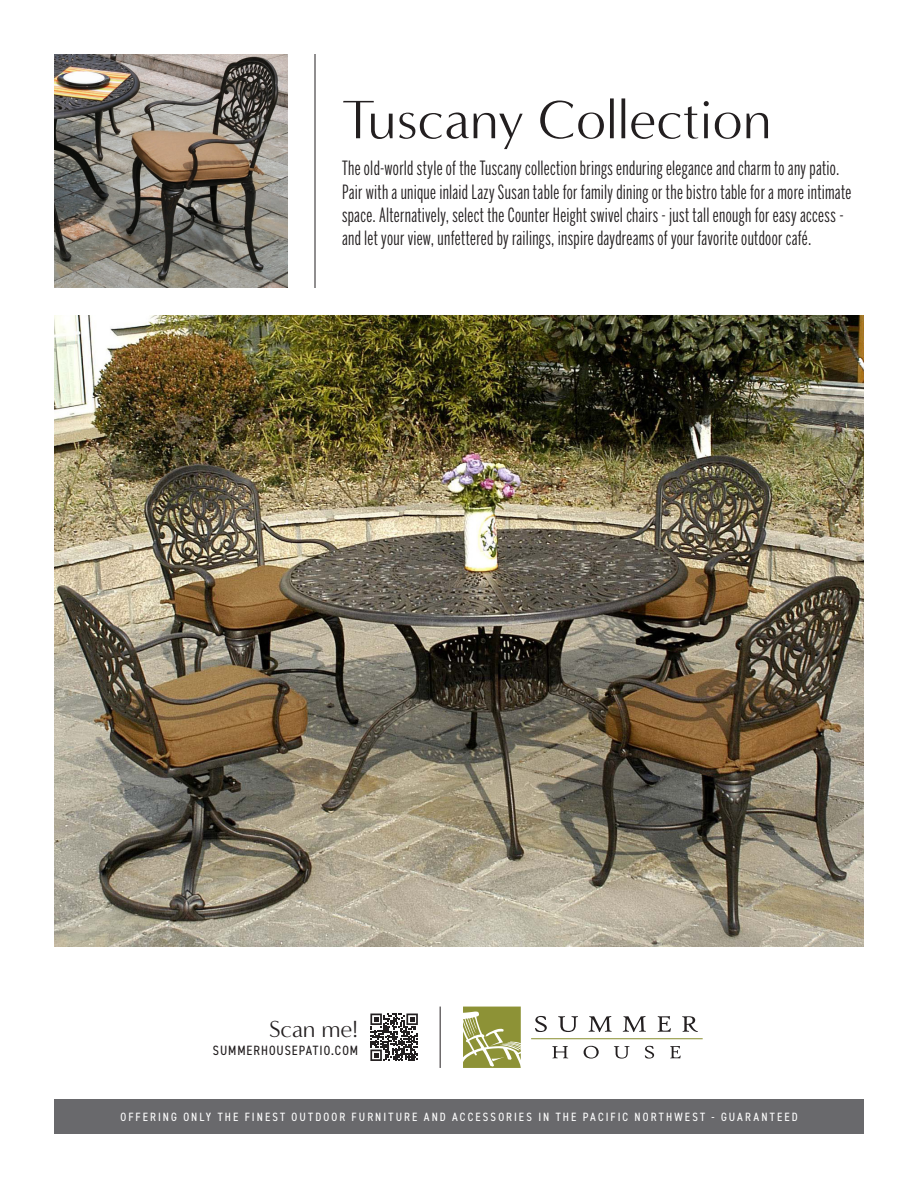
<style>
.page{position:relative;width:918px;height:1188px;background:#fff}
.page>*{position:absolute;margin:0;border:0;box-sizing:border-box;transform-origin:0 0}
.t1{font:55.5px "Minerva Modern";color:#231f20}
.t2{font:24px "Minerva Modern";letter-spacing:-.005em;color:#231f20}
.t3{font:19.5px/23.4px "Benton Sans Extra Compressed";letter-spacing:.015em;color:#231f20}
.t4{font:condensed 13.5px "DIN2014";letter-spacing:.07em;color:#231f20}
.t5{font:condensed 12px "DIN2014";letter-spacing:.175em;color:#fff}
</style>
<div class="page">
<img style="left:54px;top:54px;width:234px;height:234px">
<hr style="left:315px;top:54px;width:1px;height:234px;background:#231f20">
<img style="left:54px;top:315px;width:810px;height:632px">
<div style="left:54px;top:1099px;width:810px;height:35px;background:#69696c"></div>
<svg style="left:463px;top:1007px;width:58px;height:61px;background:#a4a85f"></svg>
<svg style="left:535px;top:1016px;width:12px;height:16px"></svg>
<svg style="left:558px;top:1016px;width:20px;height:16px"></svg>
<svg style="left:589px;top:1016px;width:23px;height:16px"></svg>
<svg style="left:623px;top:1016px;width:23px;height:16px"></svg>
<svg style="left:658px;top:1016px;width:13px;height:16px"></svg>
<svg style="left:682px;top:1016px;width:16px;height:16px"></svg>
<svg style="left:552px;top:1046px;width:16px;height:12px"></svg>
<svg style="left:584px;top:1046px;width:15px;height:13px"></svg>
<svg style="left:614px;top:1046px;width:16px;height:13px"></svg>
<svg style="left:645px;top:1046px;width:9px;height:13px"></svg>
<svg style="left:670px;top:1046px;width:11px;height:12px"></svg>
<hr style="left:531px;top:1038px;width:172px;height:1px;background:#8d9236">
<svg style="left:370px;top:1014px;width:48px;height:47px"></svg>
<hr style="left:440px;top:1007px;width:1px;height:61px;background:#231f20">
<p class="t1" style="left:342px;top:88px;width:431px">Tuscany Collection</p>
<p class="t3" style="left:342px;top:156px;width:511px">The old-world style of the Tuscany collection brings enduring elegance and charm to any patio.<br>Pair with a unique inlaid Lazy Susan table for family dining or the bistro table for a more intimate space. Alternatively, select the Counter Height swivel chairs - just tall enough for easy access - and let your view, unfettered by railings, inspire daydreams of your favorite outdoor café.</p>
<p class="t2" style="left:269px;top:1016px;width:91px">Scan me!</p>
<p class="t4" style="left:213px;top:1041px;width:147px">SUMMERHOUSEPATIO.COM</p>
<p class="t5" style="left:120px;top:1109px;width:679px">OFFERING ONLY THE FINEST OUTDOOR FURNITURE AND ACCESSORIES IN THE PACIFIC NORTHWEST - GUARANTEED</p>
</div>
